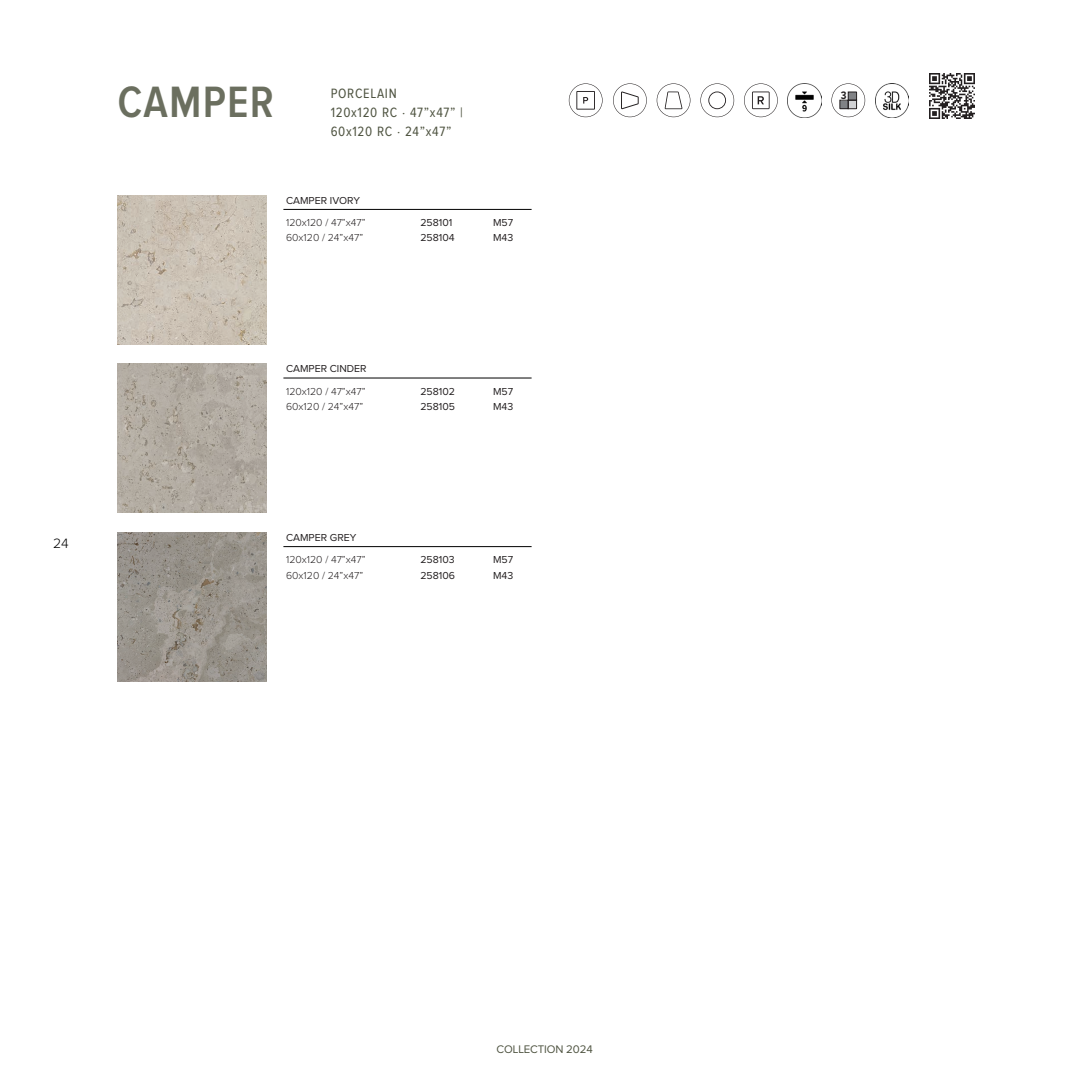
<style>
.page{position:relative;width:1092px;height:1092px;background:#fff}
.page>*{position:absolute;margin:0;border:0;box-sizing:border-box;transform-origin:0 0}
.t1{font:600 45.5px "Proxima Nova Cond";letter-spacing:.025em;color:#6b6f5f}
.t2{font:14px "Proxima Nova Cond";letter-spacing:.05em;color:#4f5441}
.t3{font:300 14px "Proxima Nova";color:#000}
.t4{font:11.38px "Proxima Nova";letter-spacing:-.01em;color:#4f5441}
.t5{font:700 11.2px "Proxima Nova Cond";color:#231f20}
.t6{font:10.5px "Proxima Nova";color:#231f20}
.t7{font:300 10.5px "Proxima Nova";color:#231f20}
</style>
<div class="page">
<img style="left:117px;top:195px;width:149px;height:149px">
<img style="left:117px;top:364px;width:149px;height:148px">
<img style="left:117px;top:532px;width:149px;height:149px">
<img style="left:929px;top:73px;width:45px;height:46px">
<hr style="left:283px;top:209px;width:248px;height:1px;background:#000">
<hr style="left:283px;top:377px;width:248px;height:1px;background:#000">
<hr style="left:283px;top:546px;width:248px;height:1px;background:#000">
<img style="left:787px;top:83px;width:34px;height:34px">
<svg style="left:831px;top:83px;width:34px;height:34px"></svg>
<img style="left:875px;top:83px;width:33px;height:34px">
<svg style="left:568px;top:83px;width:34px;height:34px"></svg>
<svg style="left:744px;top:83px;width:33px;height:34px"></svg>
<svg style="left:613px;top:83px;width:33px;height:34px"></svg>
<svg style="left:656px;top:83px;width:34px;height:34px"></svg>
<svg style="left:700px;top:83px;width:34px;height:34px"></svg>
<h2 class="t3" style="left:53px;top:535px;width:17px">24</h2>
<p class="t1" style="left:118px;top:77px;width:158px">CAMPER</p>
<p class="t2" style="left:330px;top:85px;width:67px">PORCELAIN</p>
<p class="t2" style="left:330px;top:104px;width:134px">120x120 RC · 47”x47” |</p>
<p class="t2" style="left:330px;top:124px;width:122px">60x120 RC · 24”x47”</p>
<p class="t6" style="left:286px;top:195px;width:75px">CAMPER IVORY</p>
<p class="t7" style="left:286px;top:216px;width:81px">120x120 / 47”x47”</p>
<p class="t6" style="left:420px;top:218px;width:34px">258101</p>
<p class="t6" style="left:493px;top:218px;width:22px">M57</p>
<p class="t7" style="left:286px;top:232px;width:79px">60x120 / 24”x47”</p>
<p class="t6" style="left:420px;top:233px;width:36px">258104</p>
<p class="t6" style="left:493px;top:233px;width:22px">M43</p>
<p class="t6" style="left:286px;top:364px;width:82px">CAMPER CINDER</p>
<p class="t7" style="left:286px;top:385px;width:81px">120x120 / 47”x47”</p>
<p class="t6" style="left:420px;top:386px;width:36px">258102</p>
<p class="t6" style="left:493px;top:386px;width:22px">M57</p>
<p class="t7" style="left:286px;top:400px;width:79px">60x120 / 24”x47”</p>
<p class="t6" style="left:420px;top:401px;width:36px">258105</p>
<p class="t6" style="left:493px;top:401px;width:22px">M43</p>
<p class="t6" style="left:286px;top:532px;width:72px">CAMPER GREY</p>
<p class="t7" style="left:286px;top:553px;width:81px">120x120 / 47”x47”</p>
<p class="t6" style="left:420px;top:555px;width:36px">258103</p>
<p class="t6" style="left:493px;top:555px;width:22px">M57</p>
<p class="t7" style="left:286px;top:569px;width:79px">60x120 / 24”x47”</p>
<p class="t6" style="left:420px;top:570px;width:36px">258106</p>
<p class="t6" style="left:493px;top:570px;width:22px">M43</p>
<p class="t4" style="left:496px;top:1044px;width:98px">COLLECTION 2024</p>
<p class="t5" style="left:840px;top:89px;width:7px">3</p>
</div>
